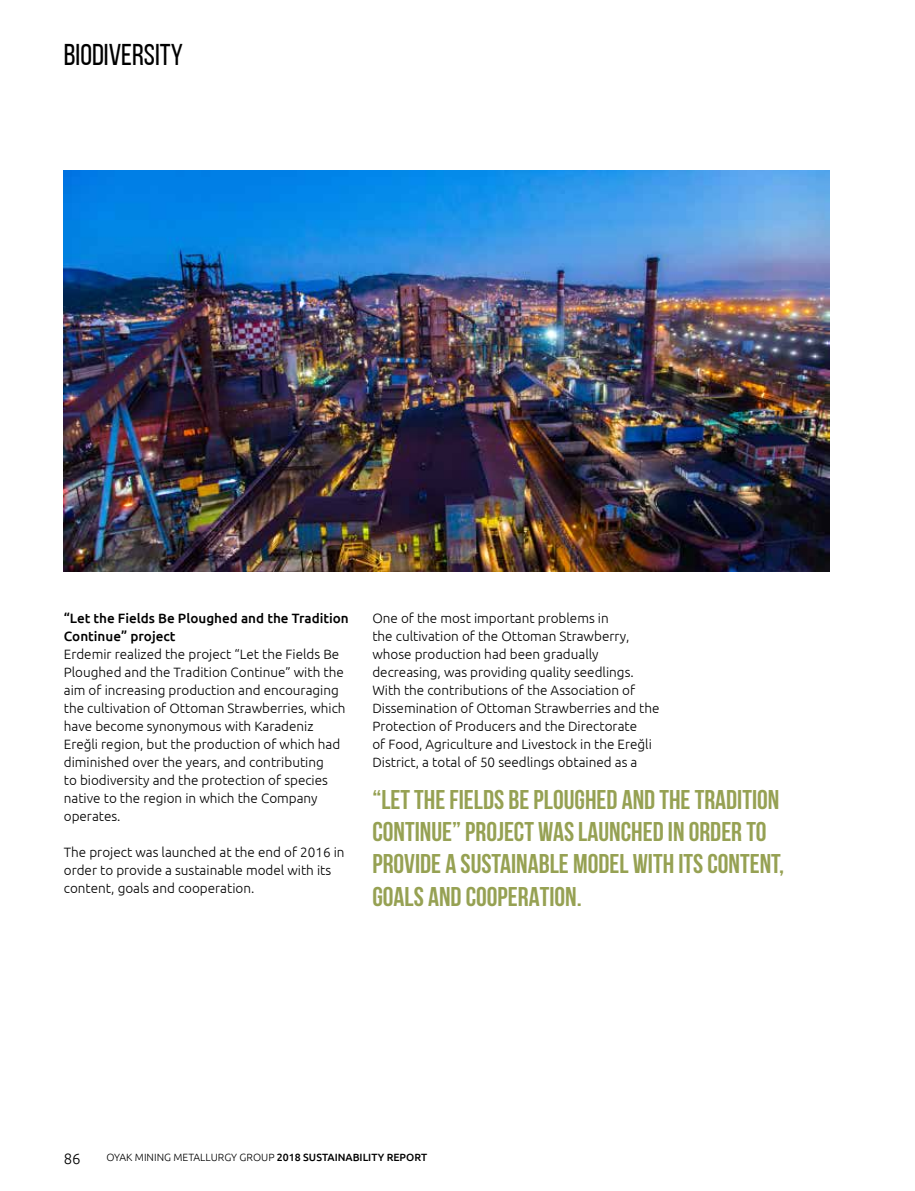
<style>
.page{position:relative;width:915px;height:1191px;background:#fff}
.page>*{position:absolute;margin:0;border:0;box-sizing:border-box;transform-origin:0 0}
.t1{font:30px "Bebas Neue";color:#000}
.t2{font:700 27px/32.4px "Bebas Neue";color:#96a153}
.t3{font:300 15px "Ubuntu";color:#000}
.t4{font:300 13.5px/18px "Ubuntu";color:#000}
.t5{font:500 13.5px/18px "Ubuntu";color:#000}
.t6{font:300 10.5px "Ubuntu";color:#000}
.s1{font-weight:500}
</style>
<div class="page">
<img style="left:64px;top:170px;width:765px;height:401px">
<h1 class="t1" style="left:64px;top:38px;width:120px">BIODIVERSITY</h1>
<p class="t5" style="left:64px;top:608px;width:286px">“Let the Fields Be Ploughed and the Tradition<br>Continue” project</p>
<p class="t4" style="left:64px;top:645px;width:283px">Erdemir realized the project “Let the Fields Be Ploughed and the Tradition Continue” with the aim of increasing production and encouraging the cultivation of Ottoman Strawberries, which have become synonymous with Karadeniz Ereğli region, but the production of which had diminished over the years, and contributing<br>to biodiversity and the protection of species native to the region in which the Company operates.</p>
<p class="t4" style="left:64px;top:843px;width:282px">The project was launched at the end of 2016 in order to provide a sustainable model with its content, goals and cooperation.</p>
<p class="t4" style="left:372px;top:609px;width:289px">One of the most important problems in<br>the cultivation of the Ottoman Strawberry, whose production had been gradually decreasing, was providing quality seedlings.<br>With the contributions of the Association of Dissemination of Ottoman Strawberries and the Protection of Producers and the Directorate<br>of Food, Agriculture and Livestock in the Ereğli District, a total of 50 seedlings obtained as a</p>
<h2 class="t2" style="left:372px;top:782px;width:413px">“LET THE FIELDS BE PLOUGHED AND THE TRADITION CONTINUE” PROJECT WAS LAUNCHED IN ORDER TO PROVIDE A SUSTAINABLE MODEL WITH ITS CONTENT, GOALS AND COOPERATION.</h2>
<p class="t3" style="left:64px;top:1150px;width:18px">86</p>
<p class="t6" style="left:106px;top:1150px;width:322px">OYAK MINING METALLURGY GROUP <span class="s1">2018 SUSTAINABILITY REPORT</span></p>
</div>
